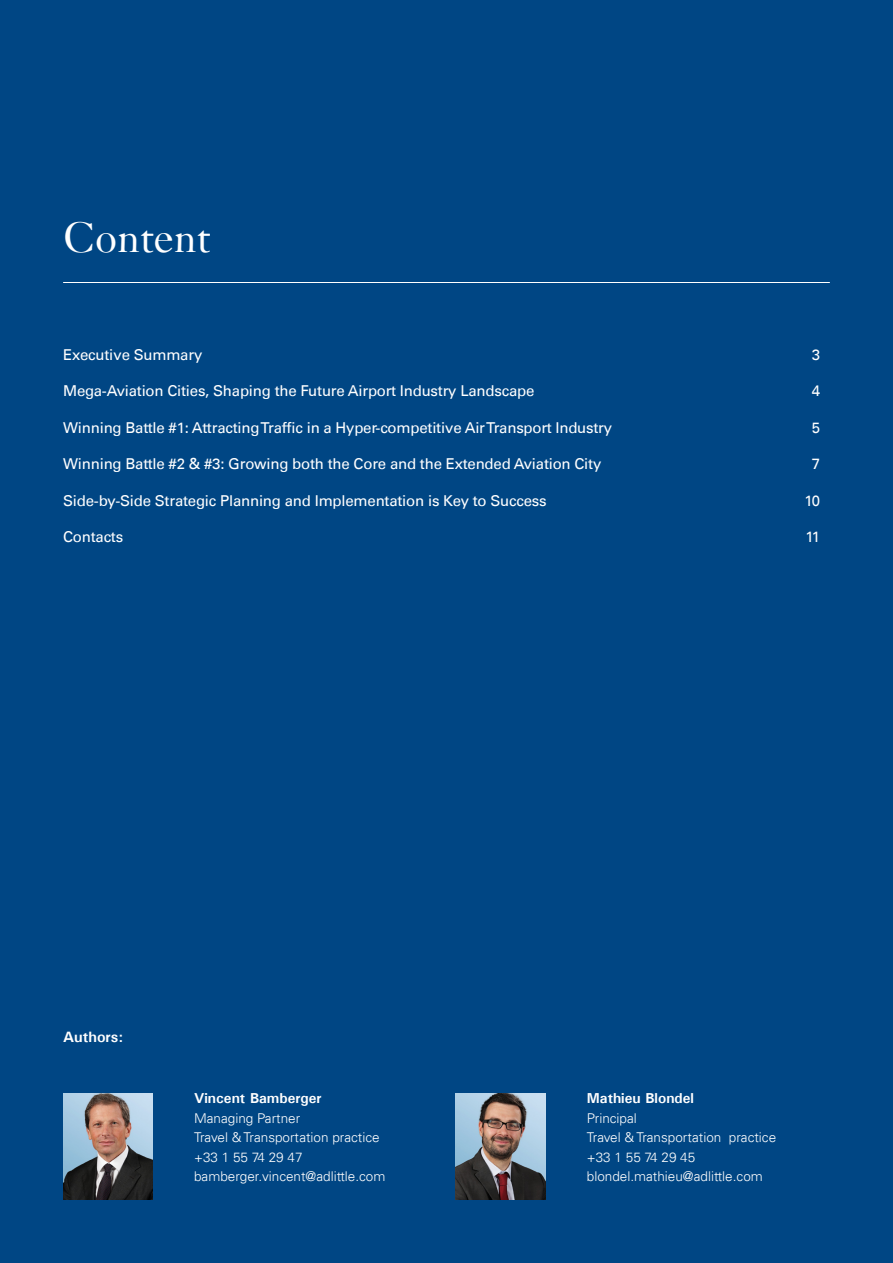
<style>
.page{position:relative;width:893px;height:1263px;background:#004684}
.page>*{position:absolute;margin:0;border:0;box-sizing:border-box;transform-origin:0 0}
.t1{font:45px "Janson";color:#fff}
.ADL-Content{font:15px "Univers LT";letter-spacing:-.015em;color:#fff}
.ADL_Bhead{font:700 15px "Univers";color:#fff}
.ADL-Author-Name{font:700 14.4px "Univers";color:#fff}
.ADL-Author_Mail{font:300 13.5px "Univers LT";color:#fff}
</style>
<div class="page">
<hr style="left:63px;top:282px;width:767px;height:1px;background:#fff">
<img style="left:63px;top:1093px;width:89px;height:107px">
<img style="left:456px;top:1093px;width:89px;height:107px">
<h1 class="t1" style="left:63px;top:211px;width:149px">Content</h1>
<p class="ADL-Content" style="left:63px;top:345px;width:141px">Executive Summary</p>
<p class="ADL-Content" style="left:812px;top:345px;width:10px">3</p>
<p class="ADL-Content" style="left:63px;top:382px;width:473px">Mega-Aviation Cities, Shaping the Future Airport Industry Landscape</p>
<p class="ADL-Content" style="left:812px;top:382px;width:10px">4</p>
<p class="ADL-Content" style="left:63px;top:418px;width:551px">Winning Battle #1: Attracting Traffic in a Hyper-competitive Air Transport Industry</p>
<p class="ADL-Content" style="left:812px;top:418px;width:10px">5</p>
<p class="ADL-Content" style="left:63px;top:455px;width:540px">Winning Battle #2 &amp; #3: Growing both the Core and the Extended Aviation City</p>
<p class="ADL-Content" style="left:812px;top:455px;width:10px">7</p>
<p class="ADL-Content" style="left:63px;top:491px;width:485px">Side-by-Side Strategic Planning and Implementation is Key to Success</p>
<p class="ADL-Content" style="left:804px;top:491px;width:17px">10</p>
<p class="ADL-Content" style="left:63px;top:528px;width:62px">Contacts</p>
<p class="ADL-Content" style="left:806px;top:528px;width:16px">11</p>
<p class="ADL_Bhead" style="left:63px;top:1027px;width:62px">Authors:</p>
<p class="ADL-Author-Name" style="left:194px;top:1090px;width:129px">Vincent Bamberger</p>
<p class="ADL-Author_Mail" style="left:194px;top:1110px;width:108px">Managing Partner</p>
<p class="ADL-Author_Mail" style="left:194px;top:1129px;width:187px">Travel &amp; Transportation practice</p>
<p class="ADL-Author_Mail" style="left:194px;top:1149px;width:110px">+33 1 55 74 29 47</p>
<p class="ADL-Author_Mail" style="left:194px;top:1168px;width:193px">bamberger.vincent@adlittle.com</p>
<p class="ADL-Author-Name" style="left:587px;top:1090px;width:109px">Mathieu Blondel</p>
<p class="ADL-Author_Mail" style="left:587px;top:1110px;width:51px">Principal</p>
<p class="ADL-Author_Mail" style="left:587px;top:1129px;width:191px">Travel &amp; Transportation practice</p>
<p class="ADL-Author_Mail" style="left:587px;top:1149px;width:110px">+33 1 55 74 29 45</p>
<p class="ADL-Author_Mail" style="left:587px;top:1168px;width:177px">blondel.mathieu@adlittle.com</p>
</div>
